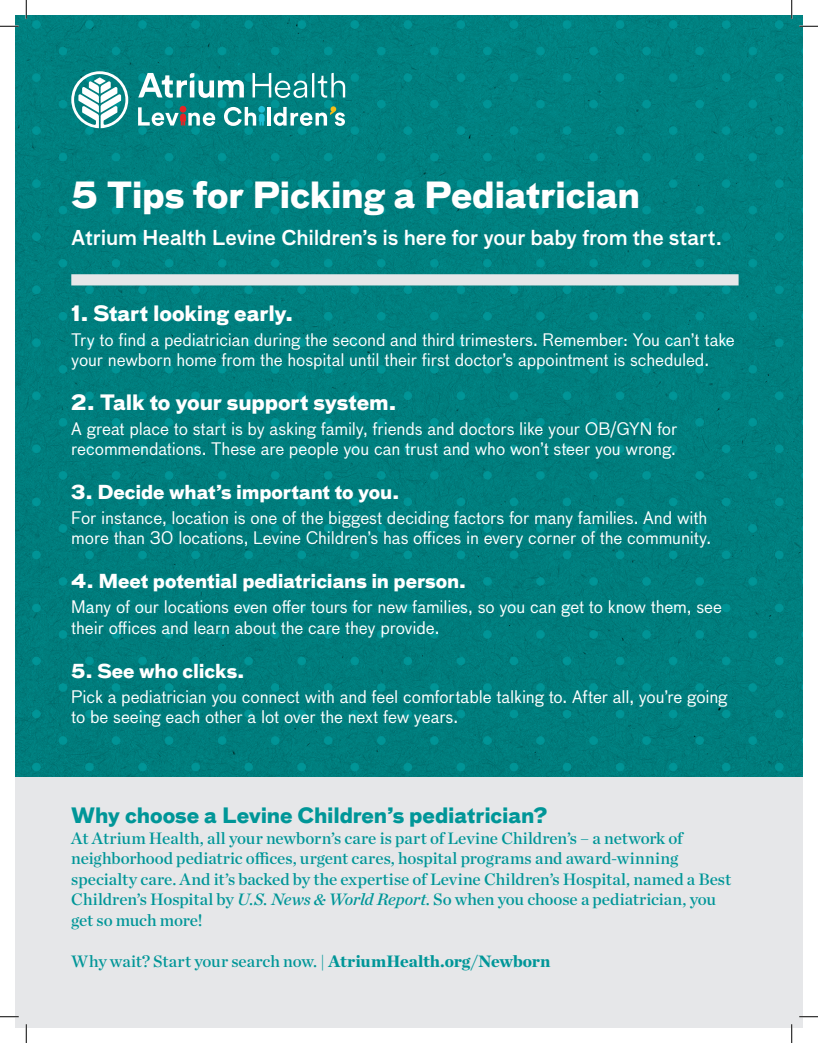
<style>
.page{position:relative;width:818px;height:1043px;background:#fff}
.page>*{position:absolute;margin:0;border:0;box-sizing:border-box;transform-origin:0 0}
.t1{font:700 35px "Bau Pro";letter-spacing:-.01em;color:#fff}
.t2{font:700 20.62px "Bau Pro";letter-spacing:-.005em;color:#fff}
.t3{font:700 20.62px "Bau Pro";letter-spacing:-.01em;color:#009698}
.t4{font:500 20px "Bau Pro";letter-spacing:-.01em;color:#fff}
.t5{font:700 18.75px "Bau Pro";letter-spacing:-.005em;color:#fff}
.t6{font:16.88px/20.2px "Bau Pro";letter-spacing:-.005em;color:#fff}
.t7{font:16.88px/20.6px "Chronicle Deck Semi";color:#009698}
.s1{font-style:italic}
.s2{font-family:"Chronicle Deck";font-weight:900}
</style>
<div class="page">
<img style="left:15px;top:15px;width:787px;height:762px">
<div style="left:15px;top:777px;width:787px;height:251px;background:#e6e7e9"></div>
<div style="left:71px;top:274px;width:667px;height:11px;background:#e6e7e9"></div>
<svg style="left:71px;top:71px;width:57px;height:57px"></svg>
<svg style="left:138px;top:73px;width:207px;height:25px"></svg>
<hr style="left:267px;top:107px;width:3px;height:18px;background:#fff">
<svg style="left:273px;top:106px;width:72px;height:20px"></svg>
<svg style="left:138px;top:107px;width:77px;height:19px"></svg>
<div style="left:258px;top:106px;width:7px;height:7px;background:#19b8cd;border-radius:50%"></div>
<svg style="left:224px;top:107px;width:40px;height:19px"></svg>
<svg style="left:0;top:25px;width:19px;height:2px"></svg>
<svg style="left:799px;top:25px;width:19px;height:2px"></svg>
<svg style="left:0;top:1016px;width:19px;height:1px"></svg>
<svg style="left:799px;top:1015px;width:19px;height:2px"></svg>
<svg style="left:25px;top:0;width:2px;height:19px"></svg>
<svg style="left:25px;top:1024px;width:2px;height:18px"></svg>
<svg style="left:790px;top:0;width:2px;height:19px"></svg>
<svg style="left:791px;top:1024px;width:1px;height:18px"></svg>
<h1 class="t1" style="left:71px;top:165px;width:570px">5 Tips for Picking a Pediatrician</h1>
<p class="t4" style="left:71px;top:223px;width:652px">Atrium Health Levine Children’s is here for your baby from the start.</p>
<p class="t2" style="left:71px;top:295px;width:224px">1. Start looking early.</p>
<p class="t6" style="left:71px;top:329px;width:665px">Try to find a pediatrician during the second and third trimesters. Remember: You can’t take your newborn home from the hospital until their first doctor’s appointment is scheduled.</p>
<p class="t2" style="left:71px;top:384px;width:327px">2. Talk to your support system.</p>
<p class="t6" style="left:71px;top:418px;width:607px">A great place to start is by asking family, friends and doctors like your OB/GYN for recommendations. These are people you can trust and who won’t steer you wrong.</p>
<p class="t5" style="left:71px;top:476px;width:330px">3. Decide what’s important to you.</p>
<p class="t6" style="left:71px;top:507px;width:641px">For instance, location is one of the biggest deciding factors for many families. And with more than 30 locations, Levine Children’s has offices in every corner of the community.</p>
<p class="t5" style="left:71px;top:565px;width:396px">4. Meet potential pediatricians in person.</p>
<p class="t6" style="left:71px;top:596px;width:652px">Many of our locations even offer tours for new families, so you can get to know them, see their offices and learn about the care they provide.</p>
<p class="t5" style="left:71px;top:654px;width:175px">5. See who clicks.</p>
<p class="t6" style="left:71px;top:685px;width:657px">Pick a pediatrician you connect with and feel comfortable talking to. After all, you’re going to be seeing each other a lot over the next few years.</p>
<p class="t3" style="left:71px;top:797px;width:477px">Why choose a Levine Children’s pediatrician?</p>
<p class="t7" style="left:71px;top:826px;width:661px">At Atrium Health, all your newborn’s care is part of Levine Children’s – a network of neighborhood pediatric offices, urgent cares, hospital programs and award-winning specialty care. And it’s backed by the expertise of Levine Children’s Hospital, named a Best Children’s Hospital by <span class="s1">U.S. News &amp; World Report</span>. So when you choose a pediatrician, you get so much more!</p>
<p class="t7" style="left:71px;top:950px;width:480px">Why wait? Start your search now. | <span class="s2">AtriumHealth.org/Newborn</span></p>
</div>
